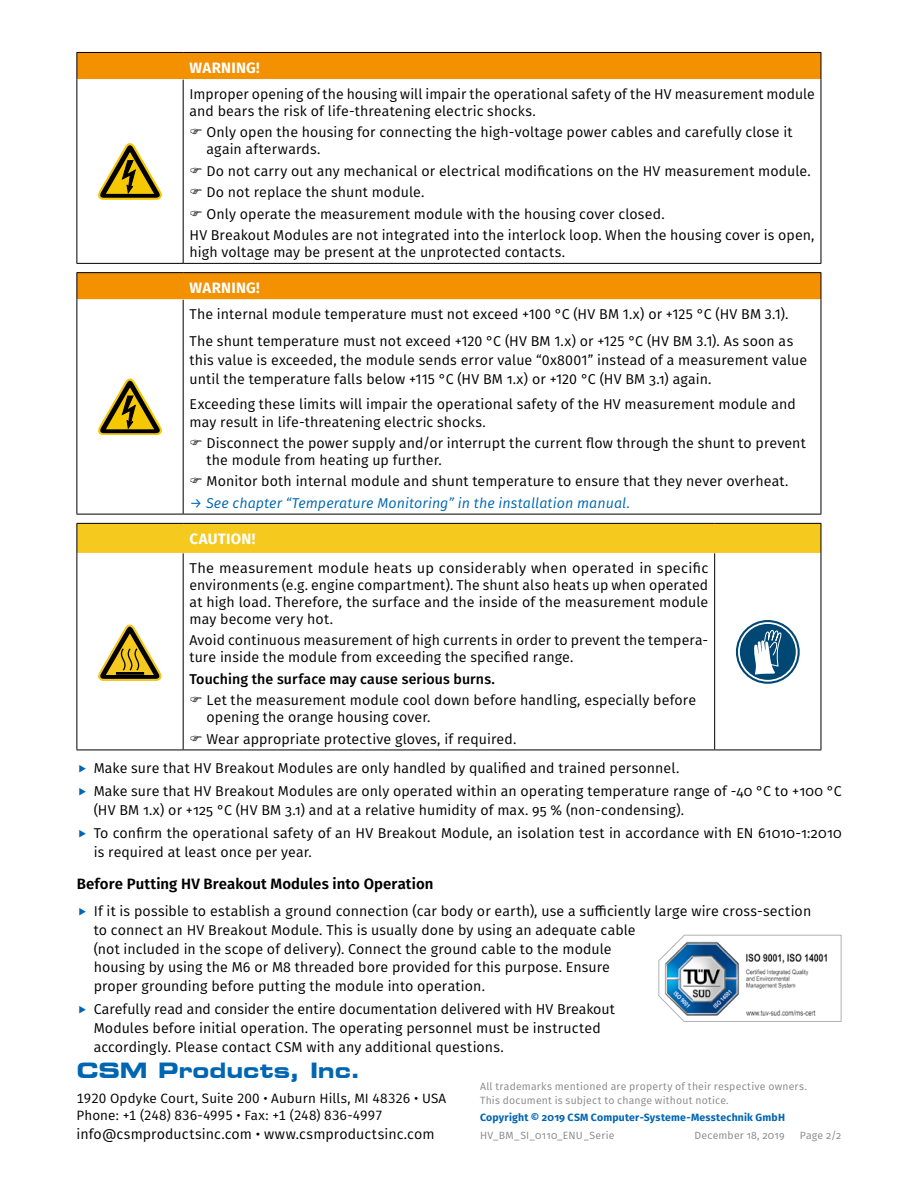
<style>
.page{position:relative;width:918px;height:1188px;background:#fff}
.page>*{position:absolute;margin:0;border:0;box-sizing:border-box;transform-origin:0 0}
.t1{font:700 expanded 21px "Square 721 BT";letter-spacing:-.005em;color:#0066b1}
.t2{font:600 15px "Fira Sans";letter-spacing:.01em;color:#000}
.Hinweis_Tabelle{font:700 15px "Fira Sans";letter-spacing:.02em;color:#fff}
.Text{font:14.25px/18.8px "Fira Sans";letter-spacing:.005em;color:#000}
.Fliesstext_Tabelle{font:14.25px/17.1px "Fira Sans";letter-spacing:.005em;color:#000}
.Fliesstext_Tabelle-2{font:italic 14.25px "Fira Sans";letter-spacing:.005em;color:#0066b1}
.Fliesstext_Tabelle-3{font:500 14.25px "Fira Sans";letter-spacing:.01em;color:#000}
.t3{font:13.5px/16.5px "Fira Sans";letter-spacing:.01em;color:#000}
.t4{font:10.5px/13.5px "Fira Sans";letter-spacing:.02em;color:#868786}
.t5{font:700 10.5px "Fira Sans";letter-spacing:.02em;color:#0066b1}
</style>
<div class="page">
<svg style="left:78px;top:79px;width:743px;height:184px"></svg>
<hr style="left:77px;top:79px;width:1px;height:184px;background:#000">
<hr style="left:183px;top:80px;width:1px;height:183px;background:#000">
<hr style="left:821px;top:79px;width:1px;height:184px;background:#000">
<hr style="left:77px;top:263px;width:106px;height:1px;background:#000">
<hr style="left:183px;top:263px;width:638px;height:1px;background:#000">
<div style="left:77px;top:52px;width:745px;height:27px;background:#f39100"></div>
<svg style="left:98px;top:143px;width:64px;height:56px"></svg>
<svg style="left:78px;top:299px;width:743px;height:215px"></svg>
<hr style="left:183px;top:272px;width:638px;height:1px;background:#000">
<hr style="left:77px;top:299px;width:1px;height:215px;background:#000">
<hr style="left:183px;top:300px;width:1px;height:214px;background:#000">
<hr style="left:821px;top:299px;width:1px;height:215px;background:#000">
<hr style="left:77px;top:514px;width:106px;height:1px;background:#000">
<hr style="left:183px;top:514px;width:638px;height:1px;background:#000">
<hr style="left:77px;top:272px;width:106px;height:1px;background:#000">
<div style="left:77px;top:273px;width:745px;height:26px;background:#f39100"></div>
<svg style="left:98px;top:379px;width:64px;height:56px"></svg>
<svg style="left:78px;top:553px;width:743px;height:197px"></svg>
<hr style="left:77px;top:553px;width:1px;height:197px;background:#000">
<hr style="left:77px;top:750px;width:106px;height:1px;background:#000">
<hr style="left:183px;top:553px;width:1px;height:197px;background:#000">
<hr style="left:714px;top:553px;width:1px;height:197px;background:#000">
<hr style="left:183px;top:750px;width:532px;height:1px;background:#000">
<hr style="left:821px;top:553px;width:1px;height:197px;background:#000">
<hr style="left:715px;top:750px;width:106px;height:1px;background:#000">
<div style="left:77px;top:523px;width:745px;height:30px;background:#f5c91d"></div>
<hr style="left:183px;top:523px;width:532px;height:1px;background:#000">
<hr style="left:715px;top:523px;width:106px;height:1px;background:#000">
<svg style="left:98px;top:625px;width:64px;height:56px"></svg>
<svg style="left:736px;top:620px;width:64px;height:64px"></svg>
<svg style="left:738px;top:622px;width:60px;height:60px"></svg>
<div style="left:740px;top:624px;width:56px;height:56px;background:#004873;border-radius:50%"></div>
<svg style="left:754px;top:630px;width:28px;height:45px"></svg>
<svg style="left:658px;top:934px;width:184px;height:88px"></svg>
<svg style="left:191px;top:129px;width:11px;height:5px"></svg>
<svg style="left:191px;top:167px;width:11px;height:6px"></svg>
<svg style="left:191px;top:189px;width:11px;height:5px"></svg>
<svg style="left:191px;top:210px;width:11px;height:6px"></svg>
<svg style="left:191px;top:439px;width:11px;height:6px"></svg>
<svg style="left:191px;top:478px;width:11px;height:5px"></svg>
<svg style="left:191px;top:697px;width:11px;height:5px"></svg>
<svg style="left:191px;top:735px;width:11px;height:6px"></svg>
<p class="Hinweis_Tabelle" style="left:190px;top:55px;width:72px">WARNING!</p>
<p class="Fliesstext_Tabelle" style="left:190px;top:85px;width:627px">Improper opening of the housing will impair the operational safety of the HV measurement module and bears the risk of life-threatening electric shocks.</p>
<p class="Text" style="left:207px;top:124px;width:588px;line-height:17.1px">Only open the housing for connecting the high-voltage power cables and carefully close it again afterwards.</p>
<p class="Text" style="left:207px;top:161px;width:606px">Do not carry out any mechanical or electrical modifications on the HV measurement module.</p>
<p class="Text" style="left:207px;top:183px;width:219px">Do not replace the shunt module.</p>
<p class="Text" style="left:207px;top:204px;width:460px">Only operate the measurement module with the housing cover closed.</p>
<p class="Fliesstext_Tabelle" style="left:190px;top:226px;width:627px">HV Breakout Modules are not integrated into the interlock loop. When the housing cover is open, high voltage may be present at the unprotected contacts.</p>
<p class="Hinweis_Tabelle" style="left:190px;top:275px;width:72px">WARNING!</p>
<p class="Text" style="left:190px;top:304px;width:600px">The internal module temperature must not exceed +100 °C (HV BM 1.x) or +125 °C (HV BM 3.1).</p>
<p class="Text" style="left:190px;top:332px;width:619px">The shunt temperature must not exceed +120 °C (HV BM 1.x) or +125 °C (HV BM 3.1). As soon as this value is exceeded, the module sends error value “0x8001” instead of a measurement value until the temperature falls below +115 °C (HV BM 1.x) or +120 °C (HV BM 3.1) again.</p>
<p class="Fliesstext_Tabelle" style="left:190px;top:396px;width:608px">Exceeding these limits will impair the operational safety of the HV measurement module and may result in life-threatening electric shocks.</p>
<p class="Text" style="left:207px;top:434px;width:601px;line-height:17.1px">Disconnect the power supply and/or interrupt the current flow through the shunt to prevent the module from heating up further.</p>
<p class="Text" style="left:207px;top:472px;width:583px">Monitor both internal module and shunt temperature to ensure that they never overheat.</p>
<p class="Fliesstext_Tabelle-2" style="left:190px;top:492px;width:442px">→ See chapter “Temperature Monitoring” in the installation manual.</p>
<p class="Hinweis_Tabelle" style="left:190px;top:526px;width:67px">CAUTION!</p>
<p class="Fliesstext_Tabelle" style="left:190px;top:559px;width:520px;text-align:justify">The measurement module heats up considerably when operated in specific environments (e.g. engine compartment). The shunt also heats up when operated at high load. Therefore, the surface and the inside of the measurement module may become very hot.</p>
<p class="Fliesstext_Tabelle" style="left:190px;top:631px;width:520px">Avoid continuous measurement of high currents in order to prevent the tempera&shy;ture inside the module from exceeding the specified range.</p>
<p class="Fliesstext_Tabelle-3" style="left:190px;top:667px;width:307px">Touching the surface may cause serious burns.</p>
<p class="Text" style="left:207px;top:691px;width:491px;line-height:17.1px">Let the measurement module cool down before handling, especially before opening the orange housing cover.</p>
<p class="Text" style="left:207px;top:729px;width:311px">Wear appropriate protective gloves, if required.</p>
<p class="Text" style="left:94px;top:759px;width:587px">Make sure that HV Breakout Modules are only handled by qualified and trained personnel.</p>
<p class="Text" style="left:94px;top:782px;width:749px">Make sure that HV Breakout Modules are only operated within an operating temperature range of -40 °C to +100 °C (HV BM 1.x) or +125 °C (HV BM 3.1) and at a relative humidity of max. 95 % (non-condensing).</p>
<p class="Text" style="left:94px;top:823px;width:749px">To confirm the operational safety of an HV Breakout Module, an isolation test in accordance with EN 61010-1:2010 is required at least once per year.</p>
<p class="t2" style="left:77px;top:871px;width:358px">Before Putting HV Breakout Modules into Operation</p>
<p class="Text" style="left:94px;top:902px;width:719px">If it is possible to establish a ground connection (car body or earth), use a sufficiently large wire cross-section to connect an HV Breakout Module. This is usually done by using an adequate cable<br>(not included in the scope of delivery). Connect the ground cable to the module<br>housing by using the M6 or M8 threaded bore provided for this purpose. Ensure<br>proper grounding before putting the module into operation.</p>
<p class="Text" style="left:94px;top:1000px;width:523px">Carefully read and consider the entire documentation delivered with HV Breakout<br>Modules before initial operation. The operating personnel must be instructed accordingly. Please contact CSM with any additional questions.</p>
<h1 class="t1" style="left:77px;top:1058px;width:286px">CSM Products, Inc.</h1>
<p class="t3" style="left:77px;top:1090px;width:371px">1920 Opdyke Court, Suite 200 • Auburn Hills, MI 48326 • USA<br>Phone: +1 (248) 836-4995 • Fax: +1 (248) 836-4997</p>
<p class="Text" style="left:77px;top:1124px;width:360px">info@csmproductsinc.com • www.csmproductsinc.com</p>
<p class="t4" style="left:800px;top:1128px;width:43px">Page 2/2</p>
<p class="t4" style="left:480px;top:1079px;width:328px">All trademarks mentioned are property of their respective owners.<br>This document is subject to change without notice.</p>
<p class="t5" style="left:480px;top:1108px;width:306px">Copyright © 2019 CSM Computer-Systeme-Messtechnik GmbH</p>
<p class="t4" style="left:480px;top:1128px;width:104px">HV_BM_SI_0110_ENU</p>
<p class="t4" style="left:576px;top:1128px;width:40px">G_Serie</p>
<p class="t4" style="left:695px;top:1128px;width:92px">December 18, 2019</p>
</div>
